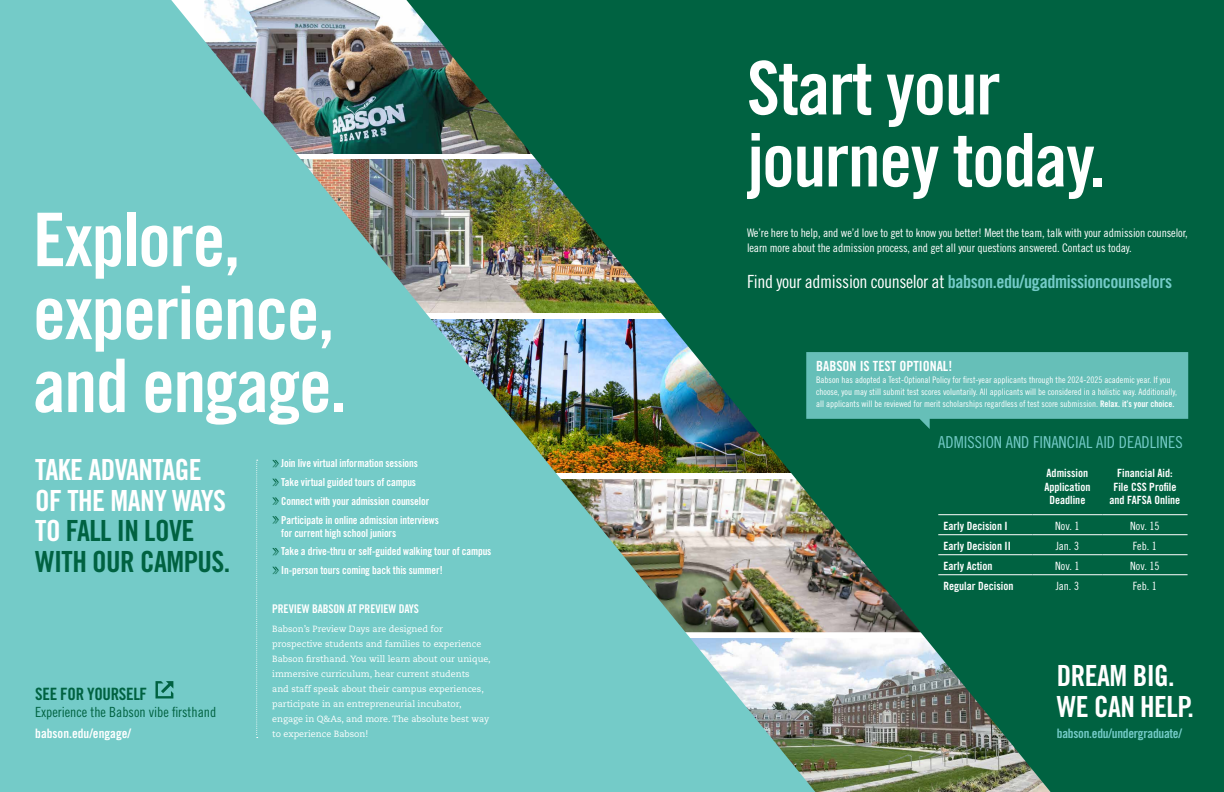
<style>
.page{position:relative;width:1224px;height:792px;background:#fff}
.page>*{position:absolute;margin:0;border:0;box-sizing:border-box;transform-origin:0 0}
.t1{font:74px/73px "Trade Gothic LT Std Bd Cn 20";letter-spacing:-.02em;color:#fff}
.t2{font:29.1px/30.7px "Trade Gothic LT Std Bd Cn 20";letter-spacing:-.02em;color:#fff}
.t3{font:18.1px "Trade Gothic LT Std Bd Cn 20";letter-spacing:-.02em;color:#74cbc8}
.t4{font:17px "Trade Gothic LT Std Bd Cn 20";letter-spacing:-.02em;color:#006241}
.t5{font:16.4px "Trade Gothic LT Std Cn 18";color:#74cbc8}
.t6{font:14px "Trade Gothic LT Std Cn 18";color:#006241}
.t7{font:14px "Trade Gothic LT Std Bd Cn 20";color:#fff}
.t8{font:13px "Trade Gothic LT Std Bd Cn 20";letter-spacing:-.02em;color:#74cbc8}
.t9{font:13px "Trade Gothic LT Std Bd Cn 20";color:#fff}
.t10{font:12px "Trade Gothic LT Std Bd Cn 20";letter-spacing:-.01em;color:#fff}
.t11{font:11.8px/15.4px "Trade Gothic LT Std Cn 18";letter-spacing:-.01em;color:#fff}
.t12{font:11.4px/13.6px "Trade Gothic LT Std Bd Cn 20";color:#fff;text-align:center}
.t13{font:11.4px "Trade Gothic LT Std Cn 18";color:#fff}
.t14{font:11px/18.8px "Trade Gothic LT Std Bd Cn 20";letter-spacing:-.01em;color:#fff}
.t15{font:9px/12px "Trade Gothic LT Std Cn 18";color:#fff}
.t16{font:9px/15px "Caecilia LT Std";color:#fff}
.s1{color:#006241}
.s2{font-family:"Trade Gothic LT Std Cn 18";color:#fff}
.s3{font-family:"Trade Gothic LT Std Bd Cn 20"}
</style>
<div class="page">
<svg style="left:815px;top:0;width:409px;height:792px;background:#116849"></svg>
<img style="left:0;top:0;width:815px;height:792px">
<svg style="left:272px;top:460px;width:7px;height:7px"></svg>
<svg style="left:272px;top:479px;width:7px;height:7px"></svg>
<svg style="left:272px;top:497px;width:7px;height:8px"></svg>
<svg style="left:272px;top:516px;width:7px;height:8px"></svg>
<svg style="left:272px;top:548px;width:7px;height:7px"></svg>
<svg style="left:272px;top:567px;width:7px;height:7px"></svg>
<svg style="left:256px;top:460px;width:2px;height:278px"></svg>
<svg style="left:806px;top:352px;width:382px;height:77px;background:#58b2a8"></svg>
<hr style="left:938px;top:515px;width:95px;height:1px;background:#fff">
<hr style="left:1033px;top:515px;width:69px;height:1px;background:#fff">
<hr style="left:1102px;top:515px;width:86px;height:1px;background:#fff">
<hr style="left:938px;top:535px;width:95px;height:1px;background:#fff">
<hr style="left:1033px;top:535px;width:69px;height:1px;background:#fff">
<hr style="left:1102px;top:535px;width:86px;height:1px;background:#fff">
<hr style="left:938px;top:555px;width:95px;height:1px;background:#fff">
<hr style="left:1033px;top:555px;width:69px;height:1px;background:#fff">
<hr style="left:1102px;top:555px;width:86px;height:1px;background:#fff">
<hr style="left:938px;top:575px;width:95px;height:1px;background:#fff">
<hr style="left:1033px;top:575px;width:69px;height:1px;background:#fff">
<hr style="left:1102px;top:575px;width:86px;height:1px;background:#fff">
<svg style="left:155px;top:681px;width:18px;height:18px"></svg>
<h1 class="t1" style="left:33px;top:203px;width:315px">Explore, experience, and engage.</h1>
<h2 class="t2" style="left:35px;top:454px;width:197px">TAKE ADVANTAGE<br>OF THE MANY WAYS<br>TO <span class="s1">FALL IN LOVE<br>WITH OUR CAMPUS.</span></h2>
<p class="t14" style="left:281px;top:454px;width:159px">Join live virtual information sessions<br>Take virtual guided tours of campus Connect with your admission counselor Participate in online admission interviews</p>
<p class="t14" style="left:281px;top:523px;width:212px">for current high school juniors<br>Take a drive-thru or self-guided walking tour of campus<br>In-person tours coming back this summer!</p>
<h3 class="t10" style="left:272px;top:601px;width:148px">PREVIEW BABSON AT PREVIEW DAYS</h3>
<p class="t16" style="left:272px;top:622px;width:220px">Babson’s Preview Days are designed for prospective students and families to experience Babson firsthand. You will learn about our unique, immersive curriculum, hear current students<br>and staff speak about their campus experiences, participate in an entrepreneurial incubator, engage in Q&amp;As, and more. The absolute best way to experience Babson!</p>
<h3 class="t4" style="left:35px;top:683px;width:113px">SEE FOR YOURSELF</h3>
<h3 class="t6" style="left:35px;top:703px;width:183px">Experience the Babson vibe firsthand</h3>
<h3 class="t9" style="left:35px;top:725px;width:97px">babson.edu/engage/</h3>
<h1 class="t1" style="left:747px;top:52px;width:360px;line-height:72px">Start your journey today.</h1>
<h3 class="t11" style="left:747px;top:225px;width:442px">We’re here to help, and we’d love to get to know you better! Meet the team, talk with your admission counselor, learn more about the admission process, and get all your questions answered. Contact us today.</h3>
<h3 class="t3" style="left:747px;top:270px;width:427px"><span class="s2">Find your admission counselor at</span> babson.edu/ugadmissioncounselors</h3>
<h3 class="t7" style="left:816px;top:358px;width:138px">BABSON IS TEST OPTIONAL!</h3>
<p class="t15" style="left:816px;top:374px;width:362px">Babson has adopted a Test-Optional Policy for first-year applicants through the 2024-2025 academic year. If you choose, you may still submit test scores voluntarily. All applicants will be considered in a holistic way. Additionally, all applicants will be reviewed for merit scholarships regardless of test score submission. <span class="s3">Relax. it’s your choice.</span></p>
<h3 class="t5" style="left:938px;top:432px;width:246px">ADMISSION AND FINANCIAL AID DEADLINES</h3>
<p class="t12" style="left:1044px;top:466px;width:48px">Admission<br>Application<br>Deadline</p>
<p class="t12" style="left:1109px;top:466px;width:72px">Financial Aid:<br>File CSS Profile and FAFSA Online</p>
<p class="t12" style="left:943px;top:519px;width:66px">Early Decision I</p>
<p class="t13" style="left:1055px;top:519px;width:26px">Nov. 1</p>
<p class="t13" style="left:1130px;top:519px;width:31px">Nov. 15</p>
<p class="t12" style="left:943px;top:539px;width:69px">Early Decision II</p>
<p class="t13" style="left:1056px;top:539px;width:25px">Jan. 3</p>
<p class="t13" style="left:1133px;top:539px;width:25px">Feb. 1</p>
<p class="t12" style="left:943px;top:559px;width:51px">Early Action</p>
<p class="t13" style="left:1055px;top:559px;width:26px">Nov. 1</p>
<p class="t13" style="left:1130px;top:559px;width:31px">Nov. 15</p>
<p class="t12" style="left:943px;top:579px;width:72px">Regular Decision</p>
<p class="t13" style="left:1056px;top:579px;width:25px">Jan. 3</p>
<p class="t13" style="left:1133px;top:579px;width:25px">Feb. 1</p>
<h2 class="t2" style="left:1057px;top:660px;width:139px">DREAM BIG.<br>WE CAN HELP.</h2>
<h3 class="t8" style="left:1057px;top:725px;width:127px">babson.edu/undergraduate/</h3>
</div>
